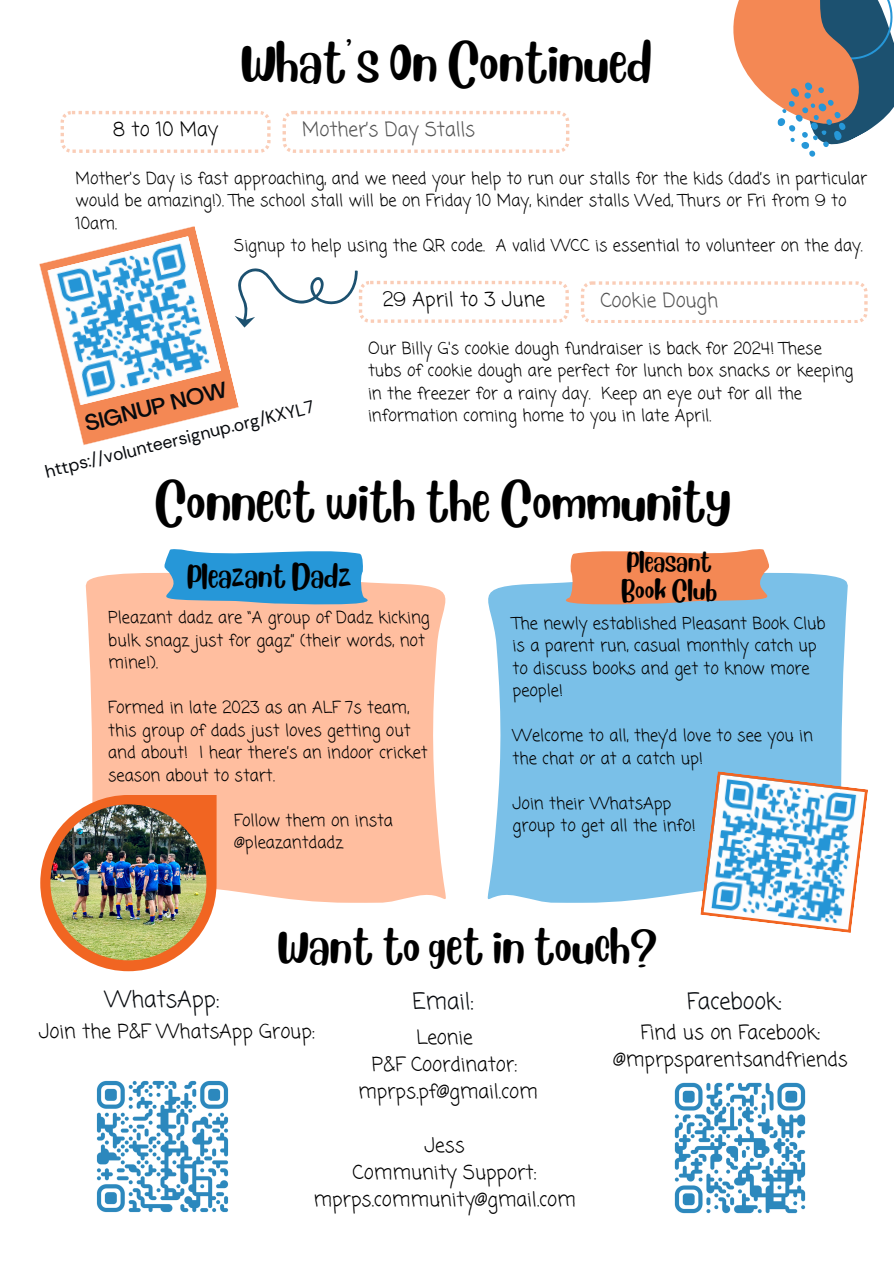
<style>
.page{position:relative;width:894px;height:1264px;background:#fff}
.page>*{position:absolute;margin:0;border:0;box-sizing:border-box;transform-origin:0 0}
.t1{font:40.5px "Blueberry";color:#000}
.t2{font:36px "Blueberry";color:#000}
.t3{font:23.25px "Blueberry";color:#000}
.t4{font:22.5px "Coming Soon";color:#070a0e}
.t5{font:500 21.9px "Agrandir";color:#070a0e}
.t6{font:19.95px/27.5px "Blueberry";color:#000}
.t7{font:19.5px/27px "Coming Soon";color:#000;text-align:center}
.t8{font:19.5px "Coming Soon";color:#525252}
.t9{font:17.4px "DM Sans";color:#070a0e}
.t10{font:16.5px/22.5px "Coming Soon";color:#000}
</style>
<div class="page">
<img style="left:674px;top:1082px;width:132px;height:132px">
<img style="left:96px;top:1080px;width:133px;height:133px">
<svg style="left:733px;top:0;width:160px;height:157px"></svg>
<svg style="left:61px;top:111px;width:209px;height:41px"></svg>
<svg style="left:282px;top:111px;width:287px;height:41px"></svg>
<svg style="left:580px;top:281px;width:287px;height:42px"></svg>
<svg style="left:39px;top:226px;width:529px;height:219px"></svg>
<div style="left:85px;top:573px;width:361px;height:330px;background:#ffbe9f"></div>
<svg style="left:129px;top:549px;width:258px;height:58px;background:#71aed3"></svg>
<div style="left:487px;top:573px;width:361px;height:330px;background:#7ac0e8"></div>
<svg style="left:546px;top:549px;width:258px;height:58px;background:#dea58b"></svg>
<svg style="left:700px;top:771px;width:167px;height:162px"></svg>
<svg style="left:40px;top:795px;width:176px;height:176px"></svg>
<img style="left:50px;top:804px;width:156px;height:156px">
<h3 class="t1" style="left:241px;top:33px;width:412px">What’s On Continued</h3>
<p class="t7" style="left:113px;top:118px;width:107px">8 to 10 May</p>
<p class="t8" style="left:302px;top:116px;width:174px">Mother’s Day Stalls</p>
<h5 class="t10" style="left:75px;top:168px;width:793px">Mother's Day is fast approaching, and we need your help to run our stalls for the kids (dad’s in particular would be amazing!). The school stall will be on Friday 10 May, kinder stalls Wed, Thurs or Fri from 9 to<br>10am.</h5>
<p class="t10" style="left:234px;top:235px;width:629px">Signup to help using the QR code. A valid WCC is essential to volunteer on the day.</p>
<p class="t7" style="left:382px;top:287px;width:164px">29 April to 3 June</p>
<p class="t8" style="left:600px;top:287px;width:119px">Cookie Dough</p>
<p class="t10" style="left:368px;top:338px;width:486px">Our Billy G's cookie dough fundraiser is back for 2024! These tubs of cookie dough are perfect for lunch box snacks or keeping in the freezer for a rainy day. Keep an eye out for all the information coming home to you in late April.</p>
<p class="t5" style="left:83px;top:415px;width:147px;rotate:-14deg">SIGNUP NOW</p>
<h5 class="t9" style="left:43px;top:461px;width:277px;rotate:-14deg">https://volunteersignup.org/KXYL7</h5>
<p class="t1" style="left:155px;top:472px;width:578px">Connect with the Community</p>
<p class="t3" style="left:187px;top:560px;width:166px">Pleazant Dadz</p>
<p class="t6" style="left:621px;top:546px;width:97px">Pleasant<br>Book Club</p>
<p class="t10" style="left:108px;top:607px;width:323px">Pleazant dadz are “A group of Dadz kicking bulk snagz just for gagz” (their words, not mine!).</p>
<p class="t10" style="left:108px;top:697px;width:321px">Formed in late 2023 as an ALF 7s team, this group of dads just loves getting out and about! I hear there’s an indoor cricket season about to start.</p>
<h2 class="t10" style="left:234px;top:810px;width:160px">Follow them on insta</h2>
<h4 class="t10" style="left:234px;top:832px;width:110px">@pleazantdadz</h4>
<h4 class="t10" style="left:512px;top:613px;width:314px">The newly established Pleasant Book Club is a parent run, casual monthly catch up to discuss books and get to know more people!</h4>
<h5 class="t10" style="left:512px;top:725px;width:302px">Welcome to all, they’d love to see you in the chat or at a catch up!</h5>
<h5 class="t10" style="left:512px;top:793px;width:160px">Join their WhatsApp</h5>
<h5 class="t10" style="left:512px;top:815px;width:185px">group to get all the info!</h5>
<h5 class="t2" style="left:278px;top:920px;width:381px">Want to get in touch?</h5>
<p class="t4" style="left:105px;top:984px;width:116px">WhatsApp:</p>
<h4 class="t7" style="left:39px;top:1018px;width:277px">Join the P&amp;F WhatsApp Group:</h4>
<h5 class="t4" style="left:412px;top:985px;width:63px">Email:</h5>
<h5 class="t7" style="left:358px;top:1024px;width:181px">Leonie<br>P&amp;F Coordinator: mprps.pf@gmail.com</h5>
<p class="t7" style="left:313px;top:1132px;width:264px">Jess<br>Community Support: mprps.community@gmail.com</p>
<p class="t4" style="left:687px;top:985px;width:96px">Facebook:</p>
<h1 class="t7" style="left:613px;top:1020px;width:236px">Find us on Facebook: @mprpsparentsandfriends</h1>
</div>
